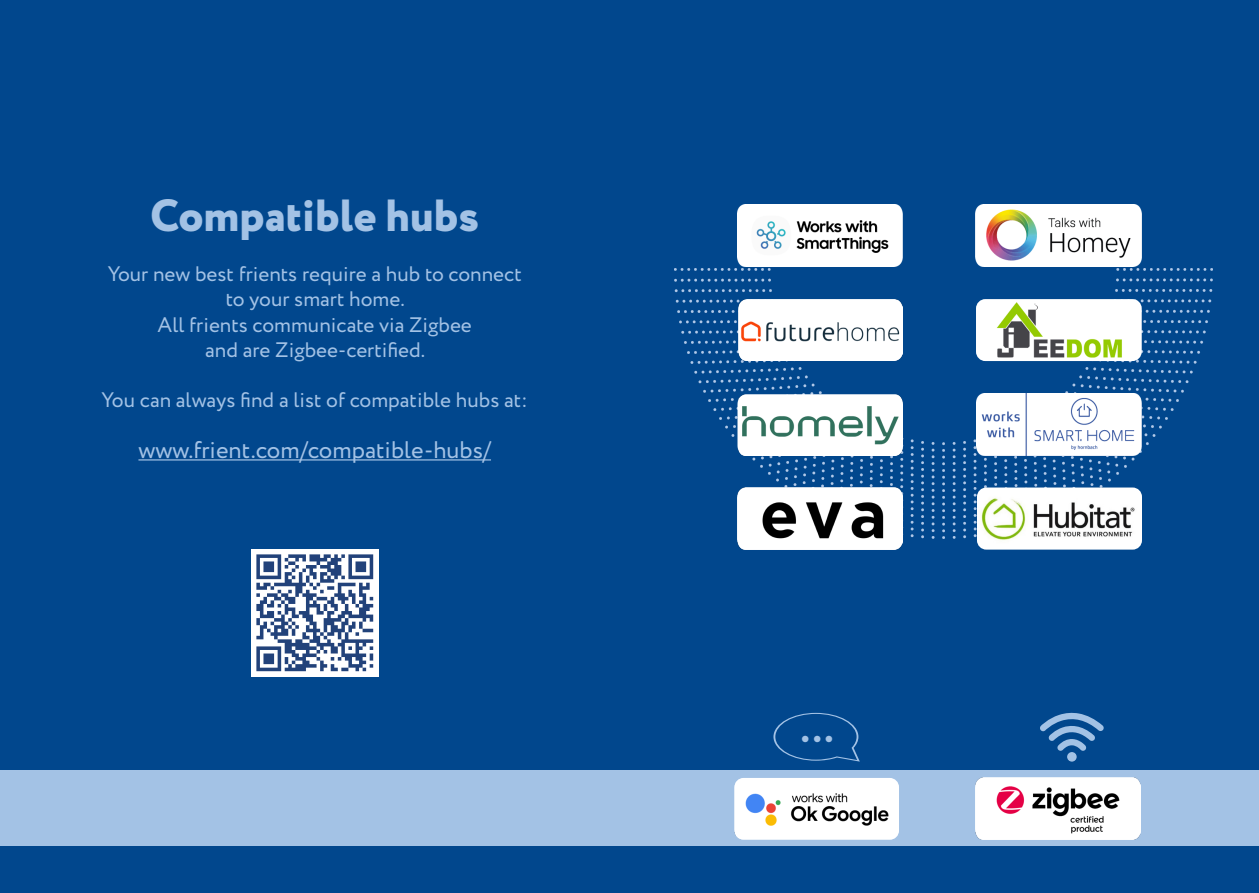
<style>
.page{position:relative;width:1259px;height:893px;background:#01478d}
.page>*{position:absolute;margin:0;border:0;box-sizing:border-box;transform-origin:0 0}
.t1{font:800 45px "Circe";color:#a3c2e5}
.t2{font:800 32.85px "Circe";color:#a3c2e5}
.t3{font:24px "Circe";color:#a3c2e5}
.t4{font:21px "Circe";color:#a3c2e5}
</style>
<div class="page">
<div style="left:0;top:770px;width:1259px;height:76px;background:#a3c2e5"></div>
<img style="left:674px;top:268px;width:538px;height:271px">
<img style="left:975px;top:205px;width:166px;height:62px">
<img style="left:738px;top:205px;width:165px;height:62px">
<img style="left:976px;top:393px;width:166px;height:62px">
<img style="left:976px;top:299px;width:165px;height:62px">
<img style="left:738px;top:487px;width:165px;height:63px">
<img style="left:977px;top:487px;width:165px;height:63px">
<img style="left:738px;top:299px;width:165px;height:62px">
<img style="left:738px;top:394px;width:165px;height:61px">
<img style="left:975px;top:778px;width:165px;height:62px">
<img style="left:734px;top:778px;width:165px;height:62px">
<div style="left:1067px;top:752px;width:9px;height:10px;background:#a3c2e5;border-radius:50%"></div>
<svg style="left:1039px;top:712px;width:65px;height:39px;background:#3c74ad"></svg>
<svg style="left:773px;top:713px;width:87px;height:49px;background:#0c4f93"></svg>
<div style="left:251px;top:550px;width:127px;height:127px;background:#fff"></div>
<img style="left:256px;top:555px;width:117px;height:117px">
<hr style="left:138px;top:459px;width:353px;height:1px;background:#a3c2e5">
<p class="t1" style="left:150px;top:185px;width:330px">Compatible hubs</p>
<p class="t4" style="left:108px;top:260px;width:415px">Your new best frients require a hub to connect</p>
<p class="t4" style="left:226px;top:285px;width:181px">to your smart home.</p>
<p class="t4" style="left:158px;top:310px;width:316px">All frients communicate via Zigbee</p>
<p class="t4" style="left:205px;top:336px;width:222px">and are Zigbee-certified.</p>
<p class="t4" style="left:102px;top:386px;width:428px">You can always find a list of compatible hubs at:</p>
<p class="t3" style="left:138px;top:433px;width:354px">www.frient.com/compatible-hubs/</p>
<p class="t2" style="left:801px;top:709px;width:34px">...</p>
</div>
